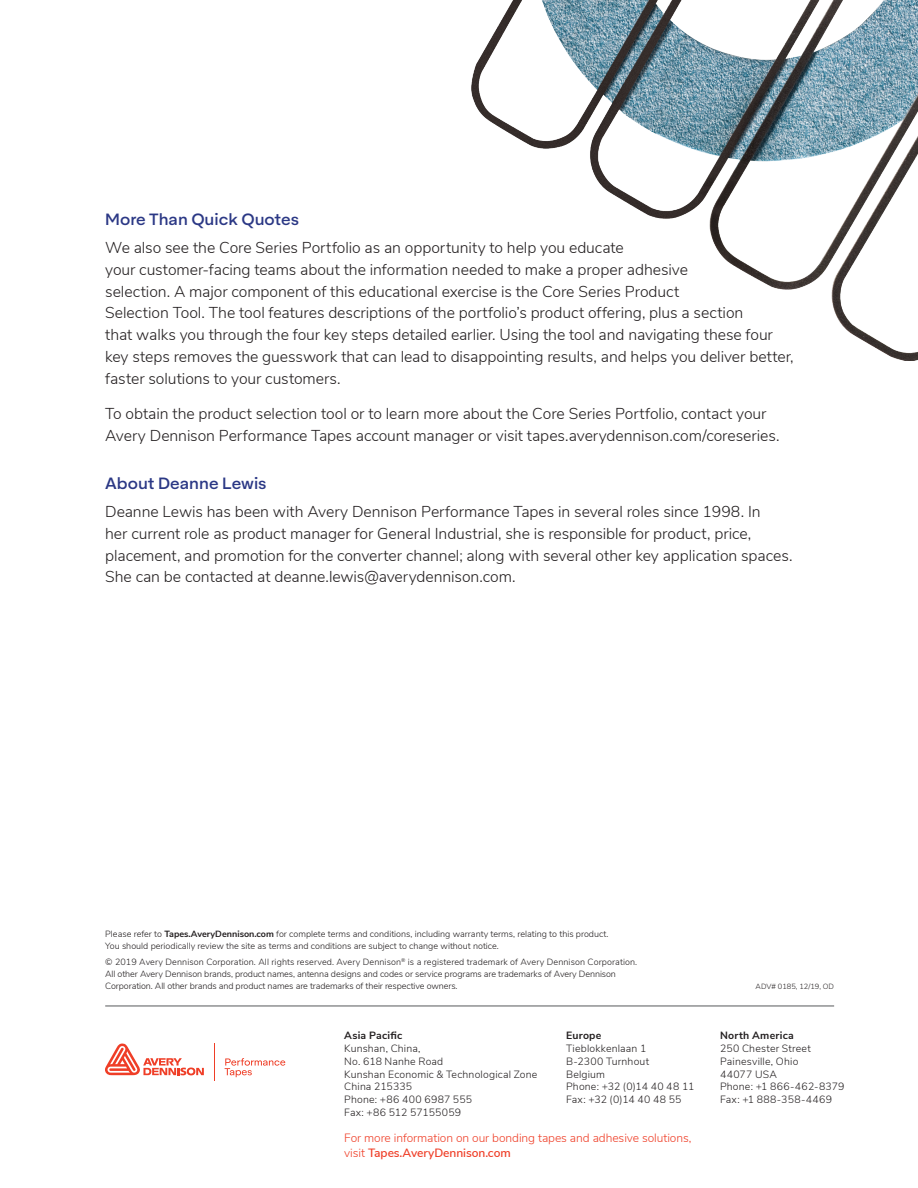
<style>
.page{position:relative;width:918px;height:1188px;background:#fff}
.page>*{position:absolute;margin:0;border:0;box-sizing:border-box;transform-origin:0 0}
.t1{font:300 15.75px/21.8px "Nunito Sans";letter-spacing:-.005em;color:#231f20}
.t2{font:500 15.75px "Aktifo A";color:#2b3885}
.t3{font:300 12px/15px "Nunito Sans";letter-spacing:-.005em;color:#ef3e27}
.t4{font:300 10.5px/12.8px "Nunito Sans";letter-spacing:.015em;color:#231f20}
.t5{font:700 10.5px "Nunito Sans";letter-spacing:.025em;color:#231f20}
.t6{font:300 9px/12px "Nunito Sans";color:#231f20}
.t7{font:300 7.5px "Nunito Sans";color:#231f20}
.s1{font-weight:700}
.s2{font-weight:600}
</style>
<div class="page">
<hr style="left:105px;top:1006px;width:729px;height:1px;background:#57585a">
<hr style="left:215px;top:1044px;width:1px;height:37px;background:#ef3e27">
<svg style="left:105px;top:1043px;width:99px;height:32px"></svg>
<svg style="left:225px;top:1058px;width:60px;height:19px"></svg>
<img style="left:472px;top:0;width:446px;height:360px">
<p class="t2" style="left:105px;top:209px;width:195px">More Than Quick Quotes</p>
<p class="t1" style="left:105px;top:236px;width:690px">We also see the Core Series Portfolio as an opportunity to help you educate<br>your customer-facing teams about the information needed to make a proper adhesive<br>selection. A major component of this educational exercise is the Core Series Product<br>Selection Tool. The tool features descriptions of the portfolio’s product offering, plus a section<br>that walks you through the four key steps detailed earlier. Using the tool and navigating these four key steps removes the guesswork that can lead to disappointing results, and helps you deliver better, faster solutions to your customers.</p>
<p class="t1" style="left:105px;top:402px;width:676px">To obtain the product selection tool or to learn more about the Core Series Portfolio, contact your<br>Avery Dennison Performance Tapes account manager or visit tapes.averydennison.com/coreseries.</p>
<p class="t2" style="left:105px;top:473px;width:163px">About Deanne Lewis</p>
<p class="t1" style="left:105px;top:500px;width:689px">Deanne Lewis has been with Avery Dennison Performance Tapes in several roles since 1998. In<br>her current role as product manager for General Industrial, she is responsible for product, price, placement, and promotion for the converter channel; along with several other key application spaces.<br>She can be contacted at deanne.lewis@averydennison.com.</p>
<p class="t6" style="left:105px;top:927px;width:505px">Please refer to <span class="s1">Tapes.AveryDennison.com</span> for complete terms and conditions, including warranty terms, relating to this product.<br>You should periodically review the site as terms and conditions are subject to change without notice.</p>
<p class="t6" style="left:105px;top:956px;width:534px">© 2019 Avery Dennison Corporation. All rights reserved. Avery Dennison<sup>®</sup> is a registered trademark of Avery Dennison Corporation.<br>All other Avery Dennison brands, product names, antenna designs and codes or service programs are trademarks of Avery Dennison<br>Corporation. All other brands and product names are trademarks of their respective owners.</p>
<p class="t5" style="left:344px;top:1028px;width:60px">Asia Pacific</p>
<p class="t4" style="left:344px;top:1041px;width:195px">Kunshan, China,<br>No. 618 Nanhe Road<br>Kunshan Economic &amp; Technological Zone<br>China 215335<br>Phone: +86 400 6987 555<br>Fax: +86 512 57155059</p>
<p class="t5" style="left:566px;top:1028px;width:37px">Europe</p>
<p class="t4" style="left:566px;top:1042px;width:130px">Tieblokkenlaan 1<br>B-2300 Turnhout<br>Belgium<br>Phone: +32 (0)14 40 48 11<br>Fax: +32 (0)14 40 48 55</p>
<p class="t3" style="left:344px;top:1130px;width:349px">For more information on our bonding tapes and adhesive solutions, visit <span class="s2">Tapes.AveryDennison.com</span></p>
<p class="t7" style="left:756px;top:981px;width:80px">ADV# 0185, 12/19, OD</p>
<p class="t5" style="left:720px;top:1028px;width:75px">North America</p>
<p class="t4" style="left:720px;top:1042px;width:126px">250 Chester Street<br>Painesville, Ohio<br>44077 USA<br>Phone: +1 866-462-8379<br>Fax: +1 888-358-4469</p>
</div>
